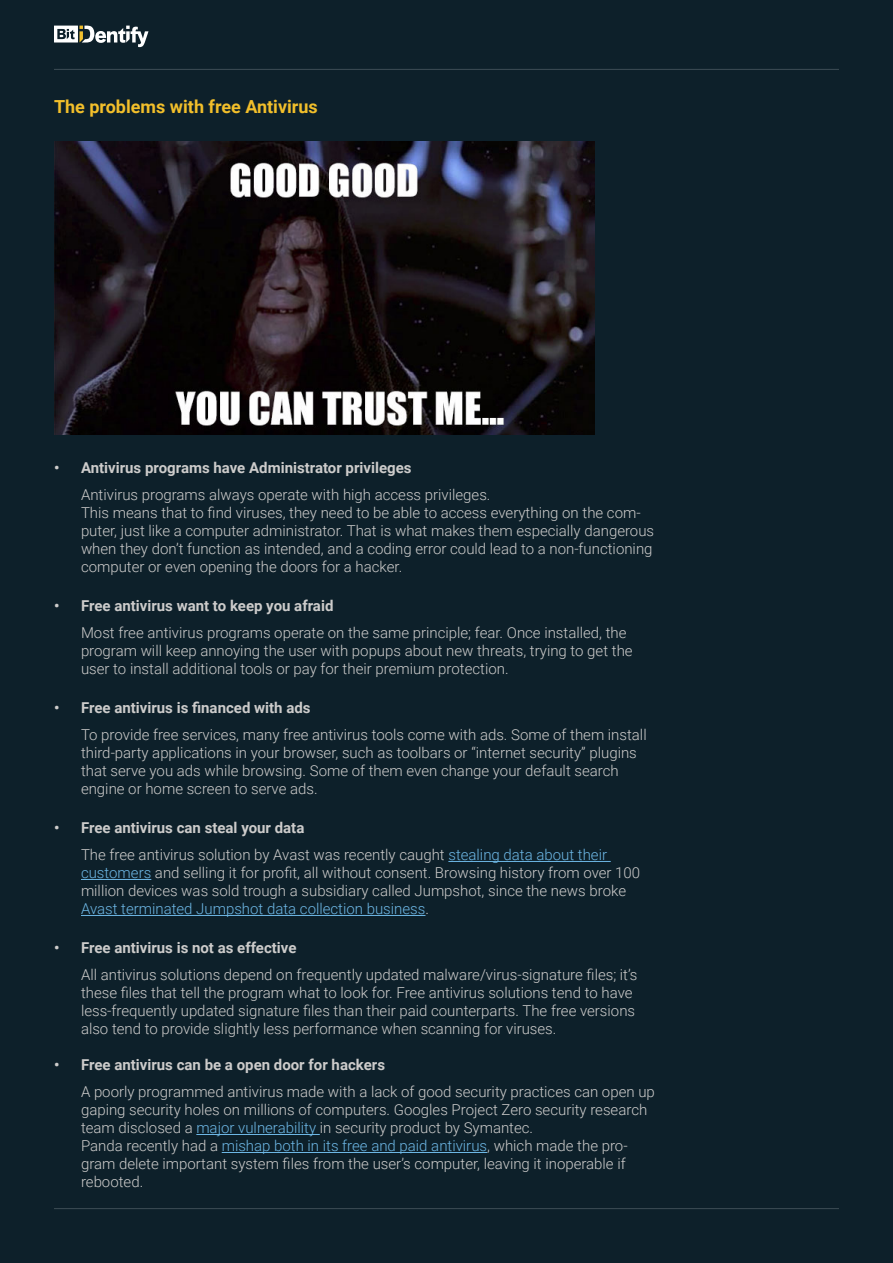
<style>
.page{position:relative;width:893px;height:1263px;background:#0d202a}
.page>*{position:absolute;margin:0;border:0;box-sizing:border-box;transform-origin:0 0}
.t1{font:700 18px "Roboto";color:#f2bf2b}
.t2{font:300 15px/18px "Roboto";color:#cdcccb}
.t3{font:700 15px "Roboto";color:#cdcccb}
.s1{font-weight:700}
.s2{color:#6db7e5}
</style>
<div class="page">
<svg style="left:54px;top:26px;width:94px;height:21px"></svg>
<hr style="left:54px;top:1208px;width:785px;height:1px;background:#3d4d55">
<hr style="left:54px;top:69px;width:785px;height:1px;background:#3d4d55">
<hr style="left:448px;top:861px;width:163px;height:1px;background:#6db7e5">
<hr style="left:81px;top:879px;width:70px;height:1px;background:#6db7e5">
<hr style="left:81px;top:915px;width:344px;height:1px;background:#6db7e5">
<hr style="left:196px;top:1134px;width:124px;height:1px;background:#6db7e5">
<hr style="left:222px;top:1152px;width:265px;height:1px;background:#6db7e5">
<img style="left:54px;top:142px;width:540px;height:292px">
<p class="t1" style="left:54px;top:99px;width:265px">The problems with free Antivirus</p>
<p class="t3" style="left:54px;top:462px;width:359px">• Antivirus programs have Administrator privileges</p>
<p class="t2" style="left:81px;top:487px;width:575px">Antivirus programs always operate with high access privileges.<br>This means that to find viruses, they need to be able to access everything on the com&shy;puter, just like a computer administrator. That is what makes them especially dangerous when they don’t function as intended, and a coding error could lead to a non-functioning computer or even opening the doors for a hacker.</p>
<p class="t3" style="left:54px;top:600px;width:281px">• Free antivirus want to keep you afraid</p>
<p class="t2" style="left:81px;top:625px;width:553px">Most free antivirus programs operate on the same principle; fear. Once installed, the program will keep annoying the user with popups about new threats, trying to get the user to install additional tools or pay for their premium protection.</p>
<p class="t3" style="left:54px;top:702px;width:258px">• Free antivirus is financed with ads</p>
<p class="t2" style="left:81px;top:727px;width:567px">To provide free services, many free antivirus tools come with ads. Some of them install third-party applications in your browser, such as toolbars or “internet security” plugins that serve you ads while browsing. Some of them even change your default search engine or home screen to serve ads.</p>
<p class="t2" style="left:81px;top:815px;width:528px;line-height:27px;text-indent:-27px"><span class="s1">• Free antivirus can steal your data<br></span>The free antivirus solution by Avast was recently caught <span class="s2">stealing data about their</span></p>
<p class="t2" style="left:81px;top:863px;width:561px"><span class="s2">customers</span> and selling it for profit, all without consent. Browsing history from over 100 million devices was sold trough a subsidiary called Jumpshot, since the news broke<br><span class="s2">Avast terminated Jumpshot data collection business</span>.</p>
<p class="t3" style="left:54px;top:942px;width:244px">• Free antivirus is not as effective</p>
<p class="t2" style="left:81px;top:967px;width:558px">All antivirus solutions depend on frequently updated malware/virus-signature files; it’s these files that tell the program what to look for. Free antivirus solutions tend to have less-frequently updated signature files than their paid counterparts. The free versions also tend to provide slightly less performance when scanning for viruses.</p>
<p class="t3" style="left:54px;top:1059px;width:333px">• Free antivirus can be a open door for hackers</p>
<p class="t2" style="left:81px;top:1084px;width:575px">A poorly programmed antivirus made with a lack of good security practices can open up gaping security holes on millions of computers. Googles Project Zero security research team disclosed a <span class="s2">major vulnerability</span> in security product by Symantec.<br>Panda recently had a <span class="s2">mishap both in its free and paid antivirus</span>, which made the pro&shy;gram delete important system files from the user’s computer, leaving it inoperable if rebooted.</p>
</div>
